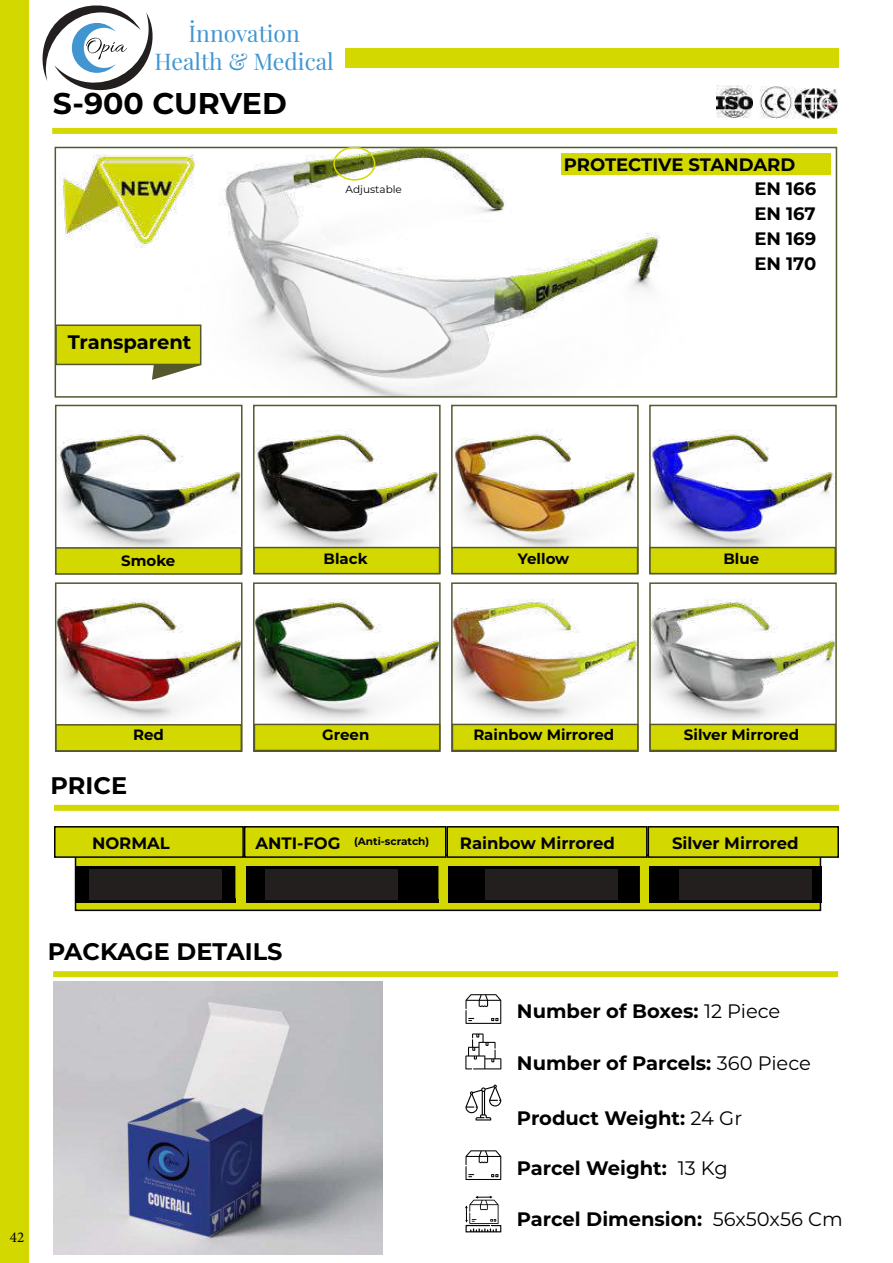
<style>
.page{position:relative;width:893px;height:1263px;background:#fff}
.page>*{position:absolute;margin:0;border:0;box-sizing:border-box;transform-origin:0 0}
.t1{font:700 30px "Montserrat";color:#000}
.t2{font:700 24px "Montserrat";color:#000}
.t3{font:22.95px/27.6px "Playfair Display";color:#4196d2;text-align:center}
.t4{font:700 19.5px "Montserrat";color:#000}
.t5{font:700 18px/25px "Montserrat";color:#000}
.t6{font:700 16.5px "Montserrat";color:#020203}
.t7{font:700 15px "Montserrat";color:#000}
.t8{font:15px "Minion Pro";color:#000}
.t9{font:700 10.5px "Montserrat";color:#020203}
.t10{font:10.5px "Montserrat";color:#020203}
.s1{font-weight:400}
</style>
<div class="page">
<div style="left:0;top:0;width:28px;height:1263px;background:#d3d800"></div>
<div style="left:345px;top:48px;width:494px;height:19px;background:#d3d800"></div>
<img style="left:717px;top:85px;width:78px;height:33px">
<img style="left:795px;top:88px;width:42px;height:30px">
<div style="left:76px;top:855px;width:744px;height:55px;background:#d3d800"></div>
<div style="left:75px;top:854px;width:746px;height:57px;border:2px solid #020304"></div>
<div style="left:75px;top:866px;width:160px;height:36px;background:#000"></div>
<div style="left:246px;top:866px;width:192px;height:37px;background:#000"></div>
<div style="left:449px;top:866px;width:191px;height:37px;background:#000"></div>
<div style="left:649px;top:866px;width:172px;height:37px;background:#000"></div>
<div style="left:52px;top:128px;width:785px;height:6px;background:#d3d800"></div>
<img style="left:97px;top:150px;width:563px;height:245px">
<div style="left:55px;top:147px;width:782px;height:251px;border:2px solid #54582c"></div>
<div style="left:56px;top:325px;width:145px;height:39px;background:#d3d800"></div>
<div style="left:55px;top:324px;width:146px;height:41px;border:2px solid #54582c"></div>
<img style="left:58px;top:430px;width:182px;height:117px">
<div style="left:55px;top:405px;width:188px;height:169px;border:2px solid #54582c"></div>
<img style="left:58px;top:601px;width:182px;height:119px">
<div style="left:55px;top:582px;width:188px;height:170px;border:2px solid #54582d"></div>
<img style="left:256px;top:430px;width:182px;height:117px">
<div style="left:253px;top:405px;width:188px;height:169px;border:2px solid #54582c"></div>
<img style="left:256px;top:598px;width:182px;height:126px">
<div style="left:253px;top:582px;width:188px;height:170px;border:2px solid #54582d"></div>
<img style="left:454px;top:429px;width:182px;height:118px">
<div style="left:451px;top:405px;width:188px;height:169px;border:2px solid #54582c"></div>
<img style="left:454px;top:599px;width:182px;height:125px">
<div style="left:451px;top:582px;width:188px;height:170px;border:2px solid #54582d"></div>
<img style="left:652px;top:430px;width:182px;height:117px">
<div style="left:649px;top:405px;width:188px;height:169px;border:2px solid #54582c"></div>
<img style="left:652px;top:599px;width:182px;height:125px">
<div style="left:649px;top:582px;width:188px;height:170px;border:2px solid #54582d"></div>
<div style="left:56px;top:548px;width:185px;height:26px;background:#d3d800"></div>
<div style="left:55px;top:547px;width:187px;height:28px;border:2px solid #54582c"></div>
<div style="left:56px;top:725px;width:185px;height:26px;background:#d3d800"></div>
<div style="left:55px;top:724px;width:187px;height:28px;border:2px solid #54582c"></div>
<div style="left:254px;top:547px;width:186px;height:27px;background:#d3d800"></div>
<div style="left:253px;top:547px;width:187px;height:27px;border:2px solid #54582c"></div>
<div style="left:254px;top:724px;width:186px;height:26px;background:#d3d800"></div>
<div style="left:254px;top:724px;width:186px;height:27px;border:2px solid #54582c"></div>
<div style="left:245px;top:827px;width:201px;height:30px;background:#d3d800"></div>
<div style="left:244px;top:826px;width:202px;height:32px;border:2px solid #020203"></div>
<div style="left:648px;top:827px;width:190px;height:30px;background:#d3d800"></div>
<div style="left:648px;top:826px;width:191px;height:32px;border:2px solid #020203"></div>
<div style="left:55px;top:827px;width:188px;height:30px;background:#d3d800"></div>
<div style="left:54px;top:826px;width:190px;height:32px;border:2px solid #020203"></div>
<div style="left:447px;top:827px;width:200px;height:30px;background:#d3d800"></div>
<div style="left:446px;top:826px;width:202px;height:32px;border:2px solid #020203"></div>
<div style="left:452px;top:547px;width:186px;height:27px;background:#d3d800"></div>
<div style="left:451px;top:547px;width:187px;height:27px;border:2px solid #54582c"></div>
<div style="left:452px;top:724px;width:186px;height:26px;background:#d3d800"></div>
<div style="left:452px;top:724px;width:186px;height:27px;border:2px solid #54582c"></div>
<div style="left:650px;top:547px;width:185px;height:27px;background:#d3d800"></div>
<div style="left:649px;top:547px;width:187px;height:27px;border:2px solid #54582c"></div>
<div style="left:650px;top:724px;width:185px;height:26px;background:#d3d800"></div>
<div style="left:649px;top:724px;width:187px;height:27px;border:2px solid #54582c"></div>
<svg style="left:465px;top:994px;width:36px;height:30px"></svg>
<svg style="left:465px;top:1084px;width:36px;height:36px"></svg>
<svg style="left:465px;top:1196px;width:36px;height:36px"></svg>
<svg style="left:465px;top:1033px;width:36px;height:36px"></svg>
<svg style="left:465px;top:1150px;width:36px;height:30px"></svg>
<svg style="left:152px;top:364px;width:50px;height:16px"></svg>
<div style="left:53px;top:971px;width:785px;height:6px;background:#d3d800"></div>
<div style="left:54px;top:805px;width:785px;height:6px;background:#d3d800"></div>
<div style="left:561px;top:153px;width:270px;height:22px;background:#d3d800"></div>
<div style="left:333px;top:147px;width:42px;height:34px;border:2px solid #d3d800;border-radius:50%"></div>
<img style="left:58px;top:147px;width:154px;height:101px">
<svg style="left:42px;top:5px;width:111px;height:86px"></svg>
<img style="left:54px;top:982px;width:328px;height:273px">
<div style="left:89px;top:869px;width:133px;height:31px;background:#241f1f"></div>
<div style="left:265px;top:869px;width:133px;height:31px;background:#241f1f"></div>
<div style="left:485px;top:869px;width:132px;height:31px;background:#241f1f"></div>
<div style="left:679px;top:869px;width:133px;height:31px;background:#241f1f"></div>
<p class="t3" style="left:155px;top:18px;width:181px">İnnovation<br>Health &amp; Medical</p>
<h1 class="t1" style="left:53px;top:89px;width:235px">S-900 CURVED</h1>
<p class="t10" style="left:346px;top:185px;width:58px">Adjustable</p>
<p class="t4" style="left:68px;top:333px;width:125px">Transparent</p>
<p class="t5" style="left:564px;top:153px;width:233px">PROTECTIVE STANDARD</p>
<p class="t5" style="left:754px;top:177px;width:63px">EN 166</p>
<p class="t5" style="left:754px;top:227px;width:63px">EN 169<br>EN 170</p>
<p class="t5" style="left:754px;top:202px;width:63px">EN 167</p>
<p class="t7" style="left:121px;top:554px;width:56px">Smoke</p>
<p class="t7" style="left:324px;top:552px;width:46px">Black</p>
<p class="t7" style="left:518px;top:552px;width:53px">Yellow</p>
<p class="t7" style="left:723px;top:552px;width:37px">Blue</p>
<p class="t7" style="left:133px;top:728px;width:32px">Red</p>
<p class="t2" style="left:51px;top:774px;width:78px">PRICE</p>
<p class="t7" style="left:322px;top:728px;width:49px">Green</p>
<p class="t7" style="left:473px;top:728px;width:142px">Rainbow Mirrored</p>
<p class="t7" style="left:684px;top:728px;width:117px">Silver Mirrored</p>
<p class="t6" style="left:92px;top:835px;width:79px">NORMAL</p>
<p class="t6" style="left:256px;top:835px;width:87px">ANTI-FOG</p>
<p class="t9" style="left:354px;top:837px;width:77px">(Anti-scratch)</p>
<p class="t6" style="left:460px;top:835px;width:156px">Rainbow Mirrored</p>
<p class="t6" style="left:672px;top:835px;width:128px">Silver Mirrored</p>
<p class="t2" style="left:48px;top:940px;width:236px">PACKAGE DETAILS</p>
<p class="t8" style="left:10px;top:1228px;width:16px">42</p>
<p class="t4" style="left:517px;top:1002px;width:265px">Number of Boxes: <span class="s1">12 Piece</span></p>
<p class="t4" style="left:517px;top:1053px;width:295px">Number of Parcels: <span class="s1">360 Piece</span></p>
<p class="t4" style="left:517px;top:1109px;width:227px">Product Weight: <span class="s1">24 Gr</span></p>
<p class="t4" style="left:517px;top:1159px;width:212px">Parcel Weight: <span class="s1">13 Kg</span></p>
<p class="t4" style="left:517px;top:1210px;width:327px">Parcel Dimension: <span class="s1">56x50x56 Cm</span></p>
</div>
